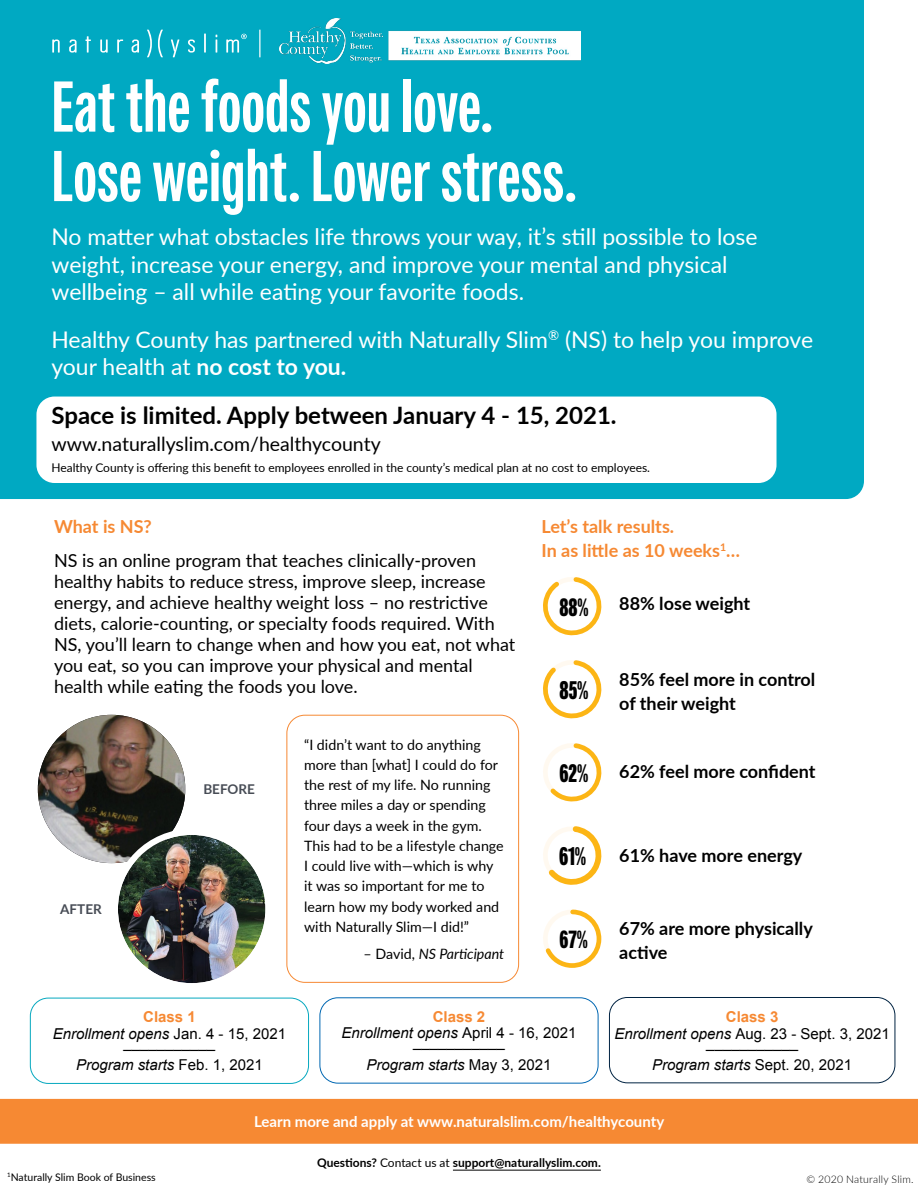
<style>
.page{position:relative;width:918px;height:1188px;background:#fff}
.page>*{position:absolute;margin:0;border:0;box-sizing:border-box;transform-origin:0 0}
.t1{font:800 72.75px/69.4px "Fairweather";color:#fff}
.t2{font:900 25.8px "Fairweather";color:#000}
.t3{font:900 25.65px "Fairweather";color:#000}
.t4{font:900 25.35px "Fairweather";color:#000}
.t5{font:900 25.2px "Fairweather";color:#000}
.t6{font:700 24px "Lato";color:#000}
.t7{font:22.95px/27.6px "Lato";color:#fff}
.t8{font:19.5px "Lato";color:#000}
.t9{font:18px/21px "Lato";color:#000}
.t10{font:700 18px/24px "Lato";color:#000}
.t11{font:700 18px/24px "Lato";color:#f68933}
.t12{font:15px/22.5px "Arial";color:#000;text-align:center}
.t13{font:italic 15px/16.5px "Arial";color:#000;text-align:center}
.t14{font:700 15px "Lato";color:#fff}
.t15{font:14.25px/20.2px "Lato";color:#000}
.t16{font:italic 14.25px "Lato";color:#000}
.t17{font:700 13.5px "Lato";color:#474c55}
.t18{font:12px "Lato";color:#000}
.t19{font:700 12px "Lato";color:#000}
.t20{font:10.5px "Lato";color:#000}
.t21{font:300 10.5px "Lato";letter-spacing:.02em;color:#000}
.s1{font-weight:700}
.s2{font-style:normal}
.s3{font-weight:700;font-style:normal;color:#f68933}
.s4{font-style:italic}
.s5{font-weight:700;color:#f68933}
.s6{font-weight:400}
</style>
<div class="page">
<div style="left:0;top:0;width:864px;height:499px;background:#00a9c2"></div>
<div style="left:36px;top:397px;width:741px;height:86px;background:#fff;border-radius:18px"></div>
<svg style="left:259px;top:30px;width:1px;height:27px"></svg>
<svg style="left:188px;top:39px;width:7px;height:14px"></svg>
<svg style="left:216px;top:35px;width:1px;height:18px"></svg>
<svg style="left:204px;top:34px;width:2px;height:19px"></svg>
<svg style="left:52px;top:40px;width:8px;height:13px"></svg>
<svg style="left:69px;top:39px;width:8px;height:14px"></svg>
<svg style="left:132px;top:39px;width:7px;height:14px"></svg>
<svg style="left:117px;top:40px;width:6px;height:13px"></svg>
<svg style="left:100px;top:40px;width:8px;height:13px"></svg>
<svg style="left:171px;top:39px;width:8px;height:18px"></svg>
<svg style="left:147px;top:30px;width:5px;height:27px"></svg>
<svg style="left:158px;top:30px;width:5px;height:27px"></svg>
<svg style="left:85px;top:36px;width:6px;height:17px"></svg>
<svg style="left:226px;top:34px;width:21px;height:19px"></svg>
<div style="left:0;top:1099px;width:918px;height:45px;background:#f68933"></div>
<hr style="left:453px;top:1170px;width:148px;height:1px;background:#000">
<svg style="left:543px;top:577px;width:59px;height:59px"></svg>
<svg style="left:543px;top:743px;width:59px;height:59px"></svg>
<svg style="left:543px;top:660px;width:59px;height:59px"></svg>
<svg style="left:543px;top:826px;width:59px;height:59px"></svg>
<svg style="left:543px;top:909px;width:59px;height:59px"></svg>
<img style="left:38px;top:715px;width:147px;height:148px;border-radius:74px">
<img style="left:118px;top:835px;width:147px;height:148px;border-radius:74px">
<div style="left:112px;top:829px;width:159px;height:160px;border:6px solid #fff;border-radius:50%"></div>
<div style="left:286px;top:715px;width:233px;height:268px;border:1px solid #f68933;border-radius:18px"></div>
<img style="left:280px;top:18px;width:300px;height:45px">
<div style="left:30px;top:998px;width:279px;height:86px;border:1px solid #06a8bf;border-radius:18px"></div>
<div style="left:320px;top:997px;width:278px;height:87px;border:1px solid #0067b2;border-radius:18px"></div>
<div style="left:609px;top:997px;width:286px;height:86px;border:1px solid #002342;border-radius:18px"></div>
<h1 class="t1" style="left:51px;top:73px;width:527px">Eat the foods you love.<br>Lose weight. Lower stress.</h1>
<p class="t7" style="left:51px;top:222px;width:708px">No matter what obstacles life throws your way, it’s still possible to lose weight, increase your energy, and improve your mental and physical wellbeing – all while eating your favorite foods.</p>
<p class="t7" style="left:51px;top:325px;width:763px">Healthy County has partnered with Naturally Slim<sup>®</sup> (NS) to help you improve your health at <span class="s1">no cost to you.</span></p>
<h3 class="t6" style="left:51px;top:398px;width:567px">Space is limited. Apply between January 4 - 15, 2021.</h3>
<p class="t8" style="left:51px;top:430px;width:331px">www.naturallyslim.com/healthycounty</p>
<p class="t18" style="left:51px;top:460px;width:600px">Healthy County is offering this benefit to employees enrolled in the county’s medical plan at no cost to employees.</p>
<p class="t11" style="left:54px;top:514px;width:99px">What is NS?</p>
<p class="t9" style="left:54px;top:550px;width:463px">NS is an online program that teaches clinically-proven healthy habits to reduce stress, improve sleep, increase energy, and achieve healthy weight loss – no restrictive diets, calorie-counting, or specialty foods required. With NS, you’ll learn to change when and how you eat, not what you eat, so you can improve your physical and mental health while eating the foods you love.</p>
<p class="t17" style="left:60px;top:900px;width:43px">AFTER</p>
<p class="t17" style="left:203px;top:779px;width:53px">BEFORE</p>
<p class="t15" style="left:304px;top:734px;width:201px">“I didn’t want to do anything more than [what] I could do for the rest of my life. No running three miles a day or spending four days a week in the gym.<br>This had to be a lifestyle change<br>I could live with—which is why it was so important for me to learn how my body worked and with Naturally Slim—I did!”</p>
<p class="t16" style="left:364px;top:944px;width:142px"><span class="s2">– David,</span> NS Participant</p>
<p class="t11" style="left:542px;top:514px;width:200px">Let’s talk results.<br>In as little as 10 weeks<sup>1</sup>…</p>
<p class="t10" style="left:619px;top:591px;width:133px">88% lose weight</p>
<h3 class="t4" style="left:559px;top:593px;width:31px">88%</h3>
<h2 class="t2" style="left:559px;top:676px;width:31px">85%</h2>
<h3 class="t3" style="left:559px;top:759px;width:30px">62%</h3>
<h2 class="t2" style="left:559px;top:842px;width:29px">61%</h2>
<h3 class="t5" style="left:559px;top:925px;width:30px">67%</h3>
<p class="t10" style="left:619px;top:667px;width:198px">85% feel more in control of their weight</p>
<p class="t10" style="left:619px;top:759px;width:198px">62% feel more confident</p>
<p class="t10" style="left:619px;top:843px;width:185px">61% have more energy</p>
<p class="t10" style="left:619px;top:916px;width:195px">67% are more physically active</p>
<p class="t13" style="left:53px;top:1009px;width:235px"><span class="s3">Class 1<br></span>Enrollment opens <span class="s2">Jan. 4 - 15, 2021</span></p>
<p class="t12" style="left:76px;top:1031px;width:188px">___________<br><span class="s4">Program starts</span> Feb. 1, 2021</p>
<p class="t13" style="left:341px;top:1009px;width:237px"><span class="s3">Class 2<br></span>Enrollment opens <span class="s2">April 4 - 16, 2021</span></p>
<p class="t12" style="left:366px;top:1031px;width:187px">___________<br><span class="s4">Program starts</span> May 3, 2021</p>
<p class="t12" style="left:615px;top:1009px;width:277px;line-height:16.5px"><span class="s5">Class 3<br></span><span class="s4">Enrollment opens</span> Aug. 23 - Sept. 3, 2021</p>
<p class="t12" style="left:652px;top:1031px;width:202px">___________<br><span class="s4">Program starts</span> Sept. 20, 2021</p>
<p class="t20" style="left:7px;top:1169px;width:150px"><sup>1</sup>Naturally Slim Book of Business</p>
<p class="t14" style="left:254px;top:1111px;width:412px">Learn more and apply at www.naturalslim.com/healthycounty</p>
<p class="t19" style="left:317px;top:1154px;width:285px">Questions? <span class="s6">Contact us at</span> support@naturallyslim.com.</p>
<p class="t21" style="left:807px;top:1171px;width:108px">© 2020 Naturally Slim.</p>
</div>
